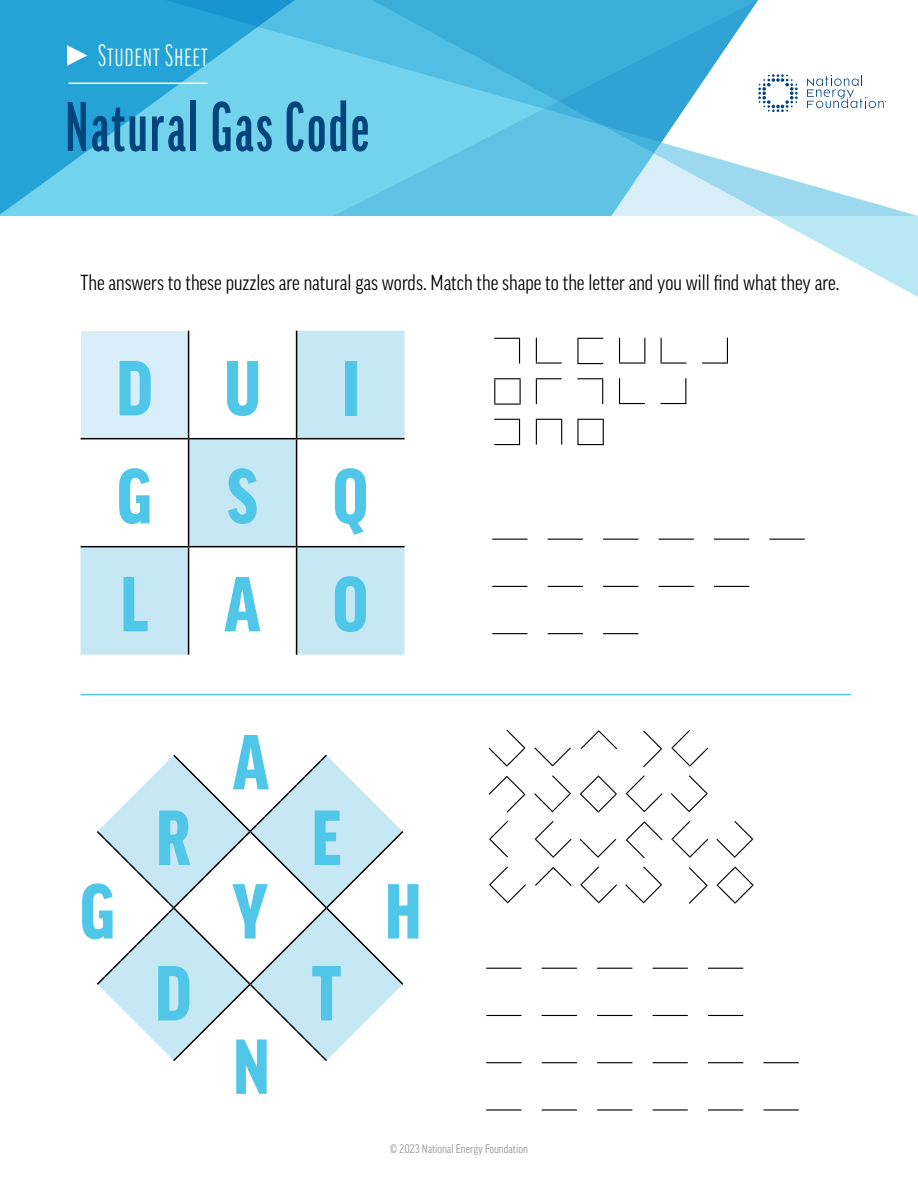
<style>
.page{position:relative;width:918px;height:1188px;background:#fff}
.page>*{position:absolute;margin:0;border:0;box-sizing:border-box;transform-origin:0 0}
.t1{font:900 condensed 75px/108px "Good Pro";letter-spacing:1em;color:#50c7e8;text-align:justify}
.t2{font:700 67.5px "Good Pro Comp";letter-spacing:.04em;color:#00447c}
.t3{font:30px "Good Pro Comp";letter-spacing:.04em;color:#fff}
.t4{font:condensed 21px "Good Pro";color:#000}
.t5{font:condensed 12px "Good Pro";color:#939598}
</style>
<div class="page">
<svg style="left:769px;top:216px;width:149px;height:81px"></svg>
<svg style="left:0;top:0;width:165px;height:214px;background:#3ab0dc"></svg>
<svg style="left:165px;top:0;width:497px;height:216px;background:#5cc2e4"></svg>
<svg style="left:67px;top:45px;width:20px;height:21px"></svg>
<hr style="left:69px;top:83px;width:138px;height:1px;background:#fff">
<svg style="left:662px;top:0;width:256px;height:216px"></svg>
<svg style="left:758px;top:74px;width:40px;height:38px"></svg>
<svg style="left:807px;top:75px;width:79px;height:33px"></svg>
<svg style="left:81px;top:331px;width:324px;height:324px"></svg>
<hr style="left:188px;top:331px;width:1px;height:107px;background:#000">
<hr style="left:296px;top:331px;width:1px;height:107px;background:#000">
<hr style="left:81px;top:438px;width:108px;height:1px;background:#000">
<hr style="left:189px;top:438px;width:108px;height:1px;background:#000">
<hr style="left:188px;top:439px;width:1px;height:107px;background:#000">
<hr style="left:297px;top:438px;width:108px;height:1px;background:#000">
<hr style="left:296px;top:439px;width:1px;height:107px;background:#000">
<hr style="left:81px;top:546px;width:108px;height:1px;background:#000">
<hr style="left:189px;top:546px;width:108px;height:1px;background:#000">
<hr style="left:188px;top:547px;width:1px;height:108px;background:#000">
<hr style="left:297px;top:546px;width:108px;height:1px;background:#000">
<hr style="left:296px;top:547px;width:1px;height:108px;background:#000">
<svg style="left:97px;top:754px;width:307px;height:307px"></svg>
<svg style="left:494px;top:338px;width:26px;height:26px"></svg>
<svg style="left:536px;top:338px;width:1px;height:24px"></svg>
<hr style="left:536px;top:362px;width:26px;height:2px;background:#000">
<svg style="left:577px;top:338px;width:26px;height:1px"></svg>
<hr style="left:577px;top:339px;width:2px;height:24px;background:#000">
<svg style="left:577px;top:363px;width:26px;height:1px"></svg>
<svg style="left:619px;top:338px;width:1px;height:24px"></svg>
<svg style="left:644px;top:338px;width:1px;height:24px"></svg>
<hr style="left:619px;top:362px;width:26px;height:2px;background:#000">
<svg style="left:661px;top:338px;width:1px;height:24px"></svg>
<hr style="left:661px;top:362px;width:25px;height:2px;background:#000">
<svg style="left:727px;top:338px;width:1px;height:24px"></svg>
<hr style="left:702px;top:362px;width:26px;height:2px;background:#000">
<svg style="left:494px;top:378px;width:27px;height:27px"></svg>
<svg style="left:536px;top:378px;width:26px;height:26px"></svg>
<svg style="left:577px;top:378px;width:26px;height:26px"></svg>
<svg style="left:619px;top:378px;width:26px;height:26px"></svg>
<svg style="left:661px;top:378px;width:25px;height:26px"></svg>
<svg style="left:494px;top:419px;width:26px;height:26px"></svg>
<svg style="left:536px;top:419px;width:26px;height:26px"></svg>
<svg style="left:577px;top:419px;width:27px;height:26px"></svg>
<hr style="left:492px;top:539px;width:36px;height:1px;background:#000">
<hr style="left:548px;top:539px;width:35px;height:1px;background:#000">
<hr style="left:603px;top:539px;width:35px;height:1px;background:#000">
<hr style="left:659px;top:539px;width:35px;height:1px;background:#000">
<hr style="left:714px;top:539px;width:35px;height:1px;background:#000">
<hr style="left:769px;top:539px;width:36px;height:1px;background:#000">
<hr style="left:492px;top:586px;width:36px;height:1px;background:#000">
<hr style="left:548px;top:586px;width:35px;height:1px;background:#000">
<hr style="left:603px;top:586px;width:35px;height:1px;background:#000">
<hr style="left:659px;top:586px;width:35px;height:1px;background:#000">
<hr style="left:714px;top:586px;width:35px;height:1px;background:#000">
<hr style="left:492px;top:633px;width:36px;height:1px;background:#000">
<hr style="left:548px;top:633px;width:35px;height:1px;background:#000">
<hr style="left:603px;top:633px;width:35px;height:1px;background:#000">
<svg style="left:488px;top:729px;width:38px;height:38px"></svg>
<svg style="left:534px;top:747px;width:37px;height:20px"></svg>
<svg style="left:580px;top:730px;width:37px;height:20px"></svg>
<svg style="left:643px;top:730px;width:20px;height:37px"></svg>
<svg style="left:671px;top:729px;width:38px;height:38px"></svg>
<svg style="left:488px;top:775px;width:38px;height:38px"></svg>
<svg style="left:534px;top:775px;width:37px;height:38px"></svg>
<svg style="left:580px;top:775px;width:37px;height:38px"></svg>
<svg style="left:625px;top:775px;width:38px;height:38px"></svg>
<svg style="left:671px;top:775px;width:37px;height:38px"></svg>
<svg style="left:489px;top:821px;width:19px;height:37px"></svg>
<svg style="left:534px;top:821px;width:38px;height:37px"></svg>
<svg style="left:579px;top:838px;width:38px;height:20px"></svg>
<svg style="left:625px;top:821px;width:38px;height:37px"></svg>
<svg style="left:671px;top:821px;width:38px;height:37px"></svg>
<svg style="left:716px;top:821px;width:38px;height:37px"></svg>
<svg style="left:489px;top:866px;width:37px;height:38px"></svg>
<svg style="left:535px;top:867px;width:37px;height:19px"></svg>
<svg style="left:580px;top:866px;width:37px;height:38px"></svg>
<svg style="left:625px;top:866px;width:38px;height:38px"></svg>
<svg style="left:689px;top:867px;width:19px;height:37px"></svg>
<svg style="left:716px;top:866px;width:38px;height:38px"></svg>
<hr style="left:486px;top:968px;width:36px;height:1px;background:#000">
<hr style="left:542px;top:968px;width:35px;height:1px;background:#000">
<hr style="left:597px;top:968px;width:35px;height:1px;background:#000">
<hr style="left:653px;top:968px;width:35px;height:1px;background:#000">
<hr style="left:708px;top:968px;width:35px;height:1px;background:#000">
<hr style="left:486px;top:1015px;width:36px;height:1px;background:#000">
<hr style="left:542px;top:1015px;width:35px;height:1px;background:#000">
<hr style="left:597px;top:1015px;width:35px;height:1px;background:#000">
<hr style="left:653px;top:1015px;width:35px;height:1px;background:#000">
<hr style="left:708px;top:1015px;width:35px;height:1px;background:#000">
<hr style="left:486px;top:1062px;width:36px;height:1px;background:#000">
<hr style="left:542px;top:1062px;width:35px;height:1px;background:#000">
<hr style="left:597px;top:1062px;width:35px;height:1px;background:#000">
<hr style="left:653px;top:1062px;width:35px;height:1px;background:#000">
<hr style="left:708px;top:1062px;width:35px;height:1px;background:#000">
<hr style="left:763px;top:1062px;width:36px;height:1px;background:#000">
<hr style="left:486px;top:1109px;width:36px;height:2px;background:#000">
<hr style="left:542px;top:1109px;width:35px;height:2px;background:#000">
<hr style="left:597px;top:1109px;width:35px;height:2px;background:#000">
<hr style="left:653px;top:1109px;width:35px;height:2px;background:#000">
<hr style="left:708px;top:1109px;width:35px;height:2px;background:#000">
<hr style="left:763px;top:1109px;width:36px;height:2px;background:#000">
<hr style="left:81px;top:694px;width:770px;height:1px;background:#50c7e8">
<h3 class="t3" style="left:98px;top:38px;width:111px">Student Sheet</h3>
<h2 class="t2" style="left:65px;top:89px;width:305px">Natural Gas Code</h2>
<p class="t4" style="left:81px;top:271px;width:760px">The answers to these puzzles are natural gas words. Match the shape to the letter and you will find what they are.</p>
<h1 class="t1" style="left:116px;top:335px;width:253px">DUI GSQ LAO</h1>
<h1 class="t1" style="left:156px;top:784px;width:36px">R</h1>
<h1 class="t1" style="left:233px;top:709px;width:38px">A</h1>
<h1 class="t1" style="left:80px;top:858px;width:37px">G</h1>
<h1 class="t1" style="left:232px;top:858px;width:37px">Y</h1>
<h1 class="t1" style="left:311px;top:784px;width:32px">E</h1>
<h1 class="t1" style="left:155px;top:940px;width:38px">D</h1>
<h1 class="t1" style="left:312px;top:940px;width:31px">T</h1>
<h1 class="t1" style="left:233px;top:1013px;width:38px">N</h1>
<h1 class="t1" style="left:385px;top:858px;width:38px">H</h1>
<p class="t5" style="left:390px;top:1142px;width:139px">© 2023 National Energy Foundation</p>
</div>
